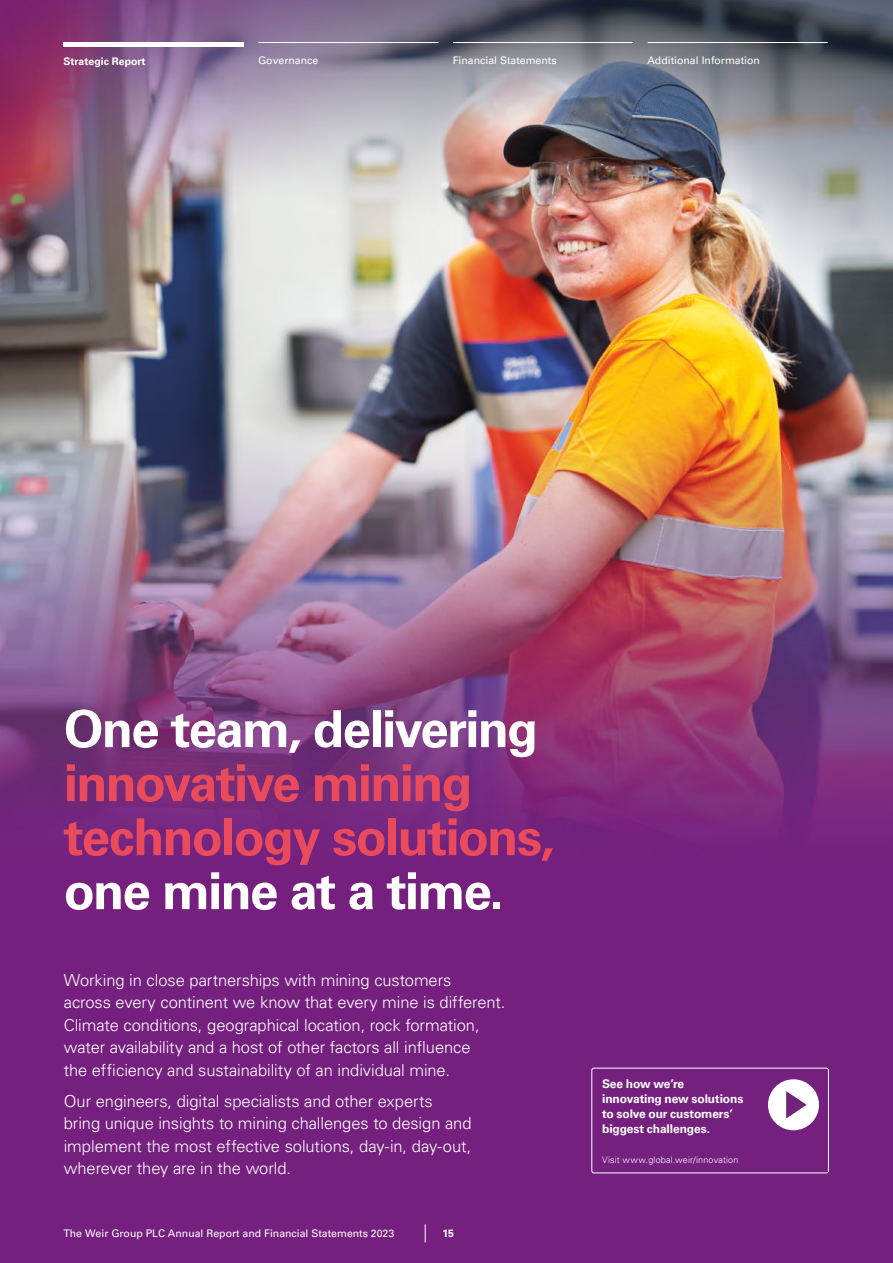
<style>
.page{position:relative;width:893px;height:1263px;background:#fff}
.page>*{position:absolute;margin:0;border:0;box-sizing:border-box;transform-origin:0 0}
.t1{font:700 51px/54px "Univers LT Std";letter-spacing:-.035em;color:#e94b5d}
.t2{font:700 51px "Univers LT Std";letter-spacing:-.035em;color:#fff}
.t3{font:300 16.5px/22.5px "Univers LT Std";letter-spacing:-.005em;color:#fff}
.t4{font:700 12px/15px "Univers LT Std";letter-spacing:-.01em;color:#fff}
.t5{font:10.5px "Univers LT 55";color:#fff}
.t6{font:700 10.5px "Univers LT";color:#fff}
.t7{font:300 9px "Univers LT Std";letter-spacing:.02em;color:#fff}
</style>
<div class="page">
<img style="left:0;top:0;width:893px;height:1263px">
<div style="left:768px;top:1079px;width:51px;height:51px;background:#fff;border-radius:50%"></div>
<svg style="left:786px;top:1091px;width:21px;height:27px"></svg>
<div style="left:591px;top:1068px;width:238px;height:105px;border:1px solid #fcfeff;border-radius:2px"></div>
<hr style="left:64px;top:43px;width:180px;height:4px;background:#fff">
<hr style="left:258px;top:42px;width:180px;height:1px;background:#fff">
<hr style="left:453px;top:42px;width:180px;height:1px;background:#fff">
<hr style="left:648px;top:42px;width:180px;height:1px;background:#fff">
<svg style="left:425px;top:1224px;width:1px;height:18px"></svg>
<p class="t6" style="left:63px;top:55px;width:84px">Strategic Report</p>
<p class="t5" style="left:258px;top:54px;width:62px">Governance</p>
<p class="t5" style="left:453px;top:54px;width:105px">Financial Statements</p>
<p class="t5" style="left:647px;top:54px;width:114px">Additional Information</p>
<h1 class="t2" style="left:64px;top:699px;width:476px">One team, delivering</h1>
<h1 class="t1" style="left:64px;top:756px;width:492px">innovative mining technology solutions,</h1>
<h1 class="t2" style="left:64px;top:861px;width:442px">one mine at a time.</h1>
<p class="t3" style="left:64px;top:969px;width:443px">Working in close partnerships with mining customers<br>across every continent we know that every mine is different.<br>Climate conditions, geographical location, rock formation, water availability and a host of other factors all influence<br>the efficiency and sustainability of an individual mine.</p>
<p class="t3" style="left:64px;top:1090px;width:409px">Our engineers, digital specialists and other experts bring unique insights to mining challenges to design and implement the most effective solutions, day-in, day-out, wherever they are in the world.</p>
<p class="t5" style="left:63px;top:1226px;width:332px">The Weir Group PLC Annual Report and Financial Statements 2023</p>
<p class="t6" style="left:442px;top:1227px;width:13px">15</p>
<p class="t4" style="left:602px;top:1076px;width:143px">See how we’re innovating new solutions to solve our customers’ biggest challenges.</p>
<p class="t7" style="left:602px;top:1154px;width:138px">Visit www.global.weir/innovation</p>
</div>
